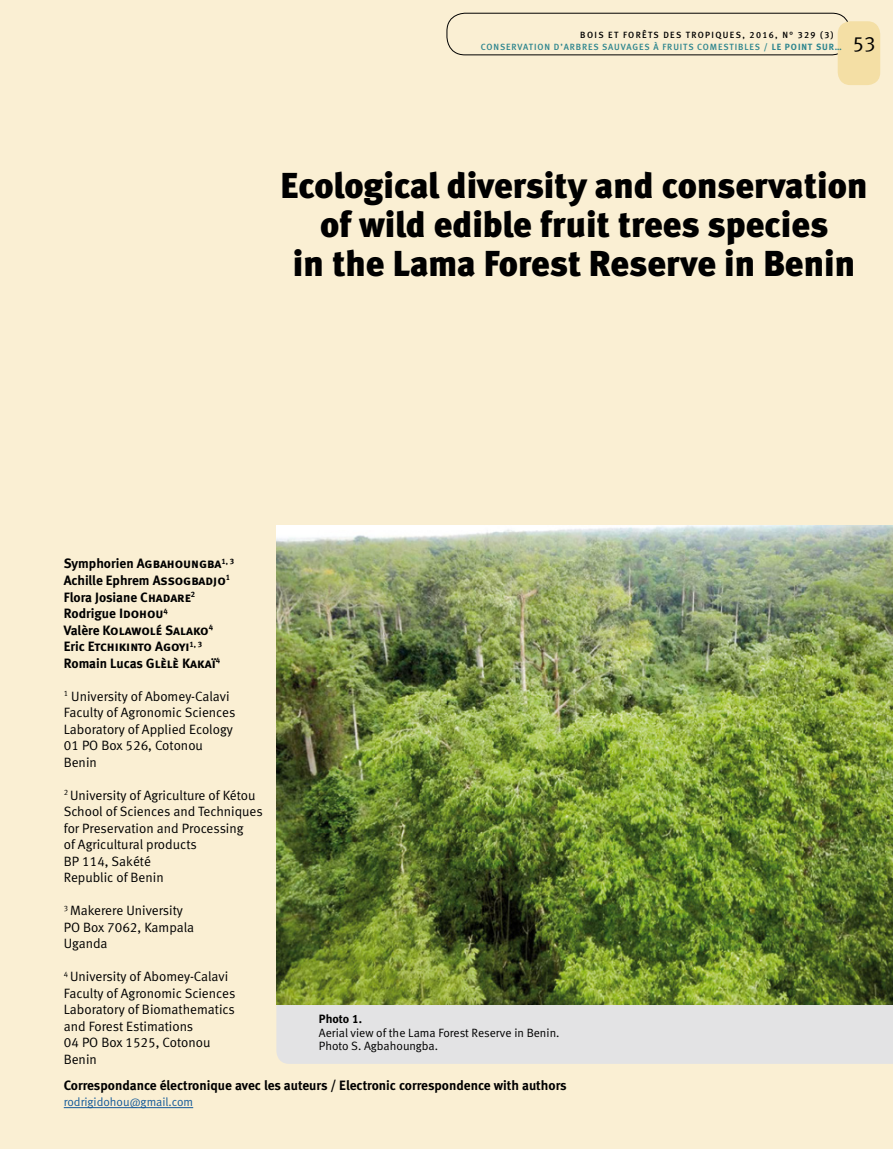
<style>
.page{position:relative;width:893px;height:1149px;background:#fff}
.page>*{position:absolute;margin:0;border:0;box-sizing:border-box;transform-origin:0 0}
.t1{font:36px/39px "Meta Black LF";color:#000;text-align:center}
.t2{font:21px "Meta Normal LF";color:#000}
.t3{font:13.5px/16.5px "Meta Normal LF";color:#000}
.t4{font:13.5px/16.5px "Meta Bold LF";color:#000}
.t5{font:13.5px/16.5px "Meta Bold LF Caps";color:#000}
.t6{font:12px/13.5px "Meta Normal LF";color:#000}
.t7{font:12px "Meta Normal LF";color:#155b9a}
.t8{font:12px "Meta Bold LF";color:#000}
.t9{font:9px/12px "Meta Medium LF";letter-spacing:.1em;color:#2d858e}
.s1{color:#000}
.s2{font-family:"Meta Bold LF"}
.s3{font-family:"Meta Bold LF Caps"}
</style>
<div class="page">
<div style="left:0;top:0;width:893px;height:1148px;background:#faefd3"></div>
<div style="left:276px;top:1003px;width:617px;height:60px;background:#e3e3e4"></div>
<img style="left:276px;top:525px;width:617px;height:478px">
<div style="left:446px;top:13px;width:404px;height:42px;border:1px solid #000;border-radius:18px"></div>
<div style="left:838px;top:21px;width:42px;height:64px;background:#f4dfa5;border-radius:13px"></div>
<hr style="left:64px;top:1106px;width:129px;height:1px;background:#155b9a">
<p class="t9" style="left:481px;top:28px;width:363px;text-indent:99px"><span class="s1">BOIS ET FORÊTS DES TROPIQUES, 2016, N° 329 (3)<br></span>CONSERVATION D’ARBRES SAUVAGES À FRUITS COMESTIBLES <span class="s2">/ LE POINT SUR…</span></p>
<h2 class="t2" style="left:852px;top:32px;width:25px">53</h2>
<h1 class="t1" style="left:281px;top:165px;width:588px">Ecological diversity and conservation of wild edible fruit trees species<br>in the Lama Forest Reserve in Benin</h1>
<p class="t5" style="left:64px;top:555px;width:172px"><span class="s2">Symphorien</span> Agbahoungba<sup>1,</sup> <sup>3</sup></p>
<p class="t4" style="left:64px;top:571px;width:168px">Achille Ephrem <span class="s3">Assogbadjo</span><sup>1<br></sup>Flora Josiane <span class="s3">Chadare</span><sup>2<br></sup>Rodrigue <span class="s3">Idohou</span><sup>4</sup></p>
<p class="t5" style="left:64px;top:621px;width:151px"><span class="s2">Valère</span> Kolawolé Salako<sup>4<br></sup><span class="s2">Eric</span> Etchikinto Agoyi<sup>1,</sup> <sup>3</sup></p>
<p class="t4" style="left:64px;top:654px;width:158px">Romain Lucas <span class="s3">Glèlè Kakaï</span><sup>4</sup></p>
<p class="t3" style="left:64px;top:687px;width:173px"><sup>1</sup> University of Abomey-Calavi<br>Faculty of Agronomic Sciences<br>Laboratory of Applied Ecology<br>01 PO Box 526, Cotonou<br>Benin</p>
<p class="t3" style="left:64px;top:786px;width:201px"><sup>2</sup> University of Agriculture of Kétou<br>School of Sciences and Techniques for Preservation and Processing<br>of Agricultural products<br>BP 114, Sakété<br>Republic of Benin</p>
<p class="t3" style="left:64px;top:901px;width:132px"><sup>3</sup> Makerere University<br>PO Box 7062, Kampala<br>Uganda</p>
<p class="t3" style="left:64px;top:967px;width:173px"><sup>4</sup> University of Abomey-Calavi<br>Faculty of Agronomic Sciences<br>Laboratory of Biomathematics and Forest Estimations<br>04 PO Box 1525, Cotonou<br>Benin</p>
<p class="t4" style="left:64px;top:1076px;width:504px">Correspondance électronique avec les auteurs / Electronic correspondence with authors</p>
<p class="t7" style="left:64px;top:1094px;width:131px">rodrigidohou@gmail.com</p>
<p class="t8" style="left:319px;top:1011px;width:45px">Photo 1.</p>
<p class="t6" style="left:319px;top:1025px;width:242px">Aerial view of the Lama Forest Reserve in Benin.<br>Photo S. Agbahoungba.</p>
</div>
